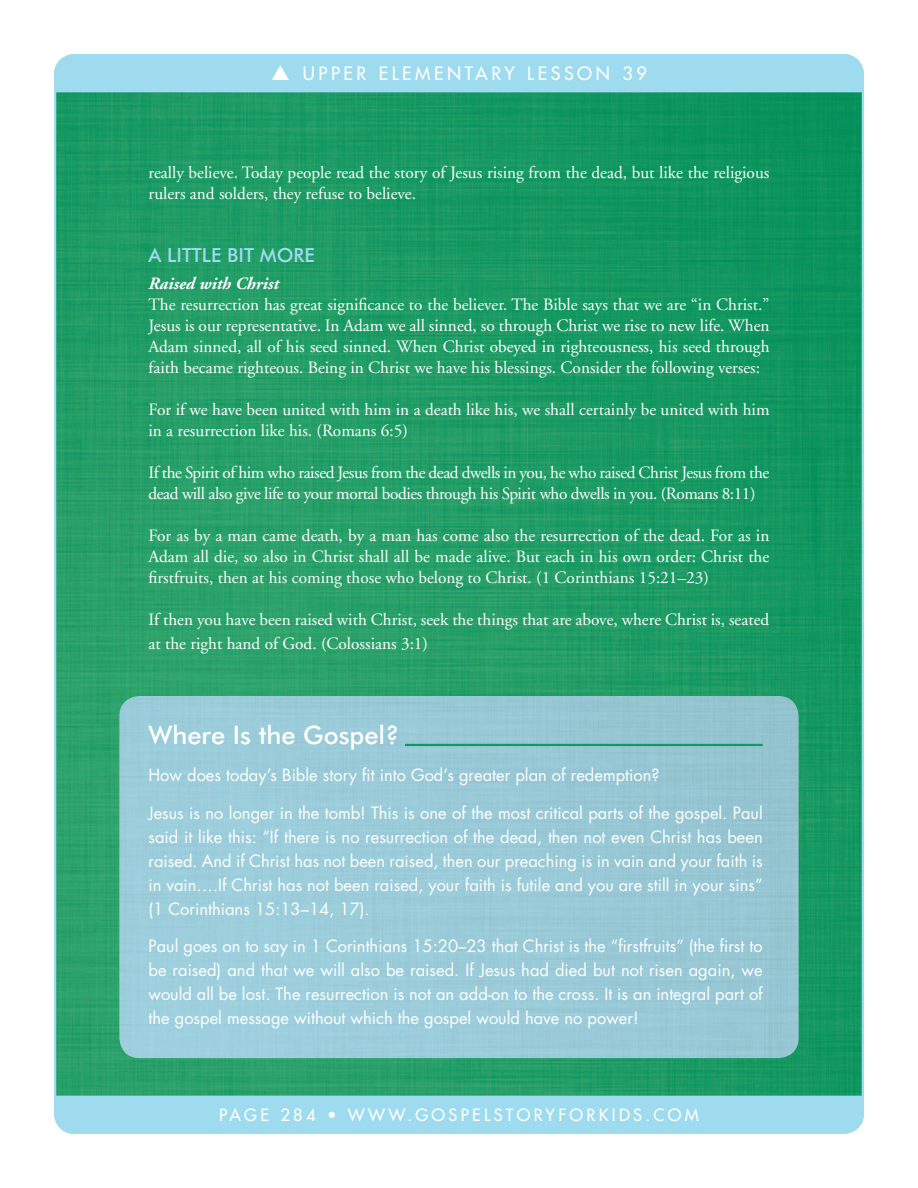
<style>
.page{position:relative;width:918px;height:1188px;background:#fff}
.page>*{position:absolute;margin:0;border:0;box-sizing:border-box;transform-origin:0 0}
.WIJ_HED{font:500 25.5px "Futura BT";color:#fff}
.LS_Teaching_Points{font:500 19.5px "Futura BT";color:#9edbee}
.t1{font:18px "Futura";letter-spacing:.2em;color:#fff}
.TXT{font:17.25px/21px "Adobe Garamond";color:#fff}
.TXT-2{font:17.25px/21px "Adobe Garamond";letter-spacing:-.025em;color:#fff}
.TXT-3{font:italic 700 17.25px "Adobe Garamond";color:#fff}
.WIJ_Txt{font:16.5px/24px "Futura";color:#fff;text-align:justify}
.t2{font:16.5px "Futura";letter-spacing:.2em;color:#fff}
</style>
<div class="page">
<img style="left:57px;top:92px;width:804px;height:1004px">
<div style="left:54px;top:54px;width:810px;height:38px;background:#9edbee"></div>
<div style="left:54px;top:1096px;width:810px;height:38px;background:#9edbee"></div>
<div style="left:119px;top:696px;width:680px;height:362px;background:#9acad8"></div>
<hr style="left:405px;top:744px;width:358px;height:2px;background:#0d9c66">
<p class="t1" style="left:271px;top:62px;width:377px">▲ UPPER ELEMENTARY LESSON 39</p>
<p class="TXT" style="left:148px;top:163px;width:622px">really believe. Today people read the story of Jesus rising from the dead, but like the religious rulers and solders, they refuse to believe.</p>
<p class="LS_Teaching_Points" style="left:148px;top:243px;width:168px">A LITTLE BIT MORE</p>
<p class="TXT-3" style="left:148px;top:274px;width:132px">Raised with Christ</p>
<p class="TXT" style="left:148px;top:295px;width:623px;text-align:justify">The resurrection has great significance to the believer. The Bible says that we are “in Christ.” Jesus is our representative. In Adam we all sinned, so through Christ we rise to new life. When Adam sinned, all of his seed sinned. When Christ obeyed in righteousness, his seed through faith became righteous. Being in Christ we have his blessings. Consider the following verses:</p>
<p class="TXT" style="left:148px;top:400px;width:623px">For if we have been united with him in a death like his, we shall certainly be united with him in a resurrection like his. (Romans 6:5)</p>
<p class="TXT-2" style="left:148px;top:463px;width:622px">If the Spirit of him who raised Jesus from the dead dwells in you, he who raised Christ Jesus from the dead will also give life to your mortal bodies through his Spirit who dwells in you. (Romans 8:11)</p>
<p class="TXT" style="left:148px;top:526px;width:622px;text-align:justify">For as by a man came death, by a man has come also the resurrection of the dead. For as in Adam all die, so also in Christ shall all be made alive. But each in his own order: Christ the firstfruits, then at his coming those who belong to Christ. (1 Corinthians 15:21–23)</p>
<p class="TXT" style="left:148px;top:608px;width:622px;line-height:24px">If then you have been raised with Christ, seek the things that are above, where Christ is, seated at the right hand of God. (Colossians 3:1)</p>
<p class="WIJ_HED" style="left:148px;top:719px;width:252px">Where Is the Gospel?</p>
<p class="WIJ_Txt" style="left:148px;top:763px;width:513px">How does today’s Bible story fit into God’s greater plan of redemption?</p>
<p class="WIJ_Txt" style="left:148px;top:801px;width:616px">Jesus is no longer in the tomb! This is one of the most critical parts of the gospel. Paul said it like this: “If there is no resurrection of the dead, then not even Christ has been raised. And if Christ has not been raised, then our preaching is in vain and your faith is in vain….If Christ has not been raised, your faith is futile and you are still in your sins” (1 Corinthians 15:13–14, 17).</p>
<p class="WIJ_Txt" style="left:148px;top:934px;width:616px">Paul goes on to say in 1 Corinthians 15:20–23 that Christ is the “firstfruits” (the first to be raised) and that we will also be raised. If Jesus had died but not risen again, we would all be lost. The resurrection is not an add-on to the cross. It is an integral part of the gospel message without which the gospel would have no power!</p>
<p class="t2" style="left:219px;top:1105px;width:481px">PAGE 284 • WWW.GOSPELSTORYFORKIDS.COM</p>
</div>
